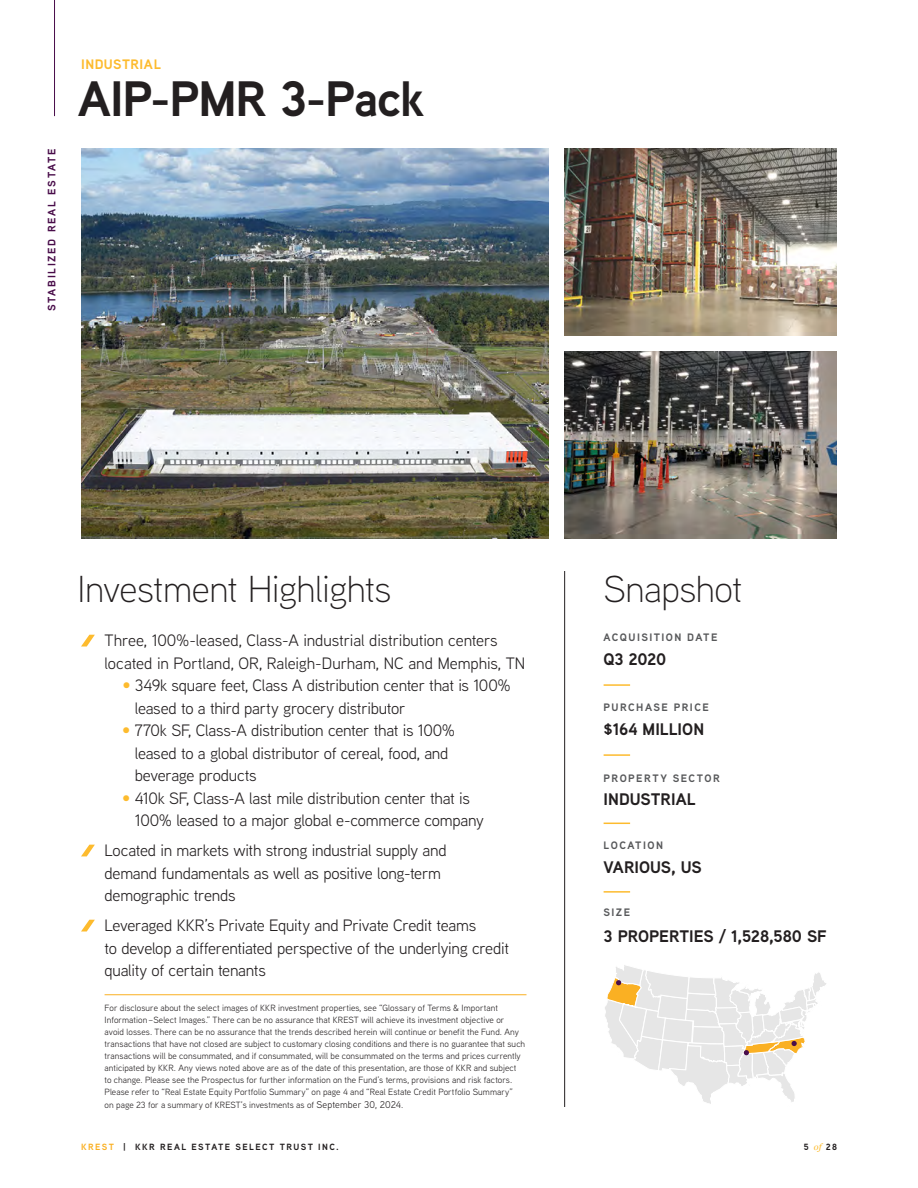
<style>
.page{position:relative;width:918px;height:1188px;background:#fff}
.page>*{position:absolute;margin:0;border:0;box-sizing:border-box;transform-origin:0 0}
.t1{font:700 49.65px "Aaux Next";letter-spacing:-.025em;color:#231f20}
.Headline{font:300 37.5px "Aaux Next";letter-spacing:-.015em;color:#231f20}
.Text{font:700 16.8px "Aaux Next";letter-spacing:-.005em;color:#231f20}
.Boddy{font:16.5px/22.5px "Aaux Next";letter-spacing:-.015em;color:#231f20}
.t2{font:700 13.65px "Aaux Next";letter-spacing:.045em;color:#fdbb2e}
.SubTitle{font:700 10.8px "Aaux Next";letter-spacing:.13em;color:#57585a}
.Sidebar{font:700 10.8px "Aaux Next";letter-spacing:.155em;color:#480c49}
.No_Body{font:9px/12.1px "Aaux Next";letter-spacing:.01em;color:#231f20}
.t3{font:700 9px "Aaux Next";letter-spacing:.16em;color:#231f20}
.s1{font-family:"Avenir";color:#fdbb2e}
.s2{font-size:9.75px}
.s3{color:#fab023}
.s4{font-family:"Georgia";font-weight:400;font-style:italic;color:#fdbb2e}
</style>
<div class="page">
<img style="left:81px;top:149px;width:468px;height:389px">
<hr style="left:54px;top:0;width:1px;height:116px;background:#480c49">
<hr style="left:604px;top:684px;width:26px;height:2px;background:#fdbb2e">
<hr style="left:604px;top:754px;width:26px;height:2px;background:#fdbb2e">
<svg style="left:604px;top:823px;width:26px;height:1px"></svg>
<hr style="left:604px;top:891px;width:26px;height:2px;background:#fdbb2e">
<hr style="left:564px;top:571px;width:1px;height:536px;background:#231f20">
<svg style="left:81px;top:635px;width:14px;height:12px"></svg>
<svg style="left:81px;top:920px;width:14px;height:12px"></svg>
<svg style="left:81px;top:845px;width:14px;height:11px"></svg>
<img style="left:565px;top:149px;width:272px;height:186px">
<img style="left:565px;top:352px;width:272px;height:186px">
<svg style="left:605px;top:965px;width:221px;height:139px"></svg>
<hr style="left:105px;top:994px;width:421px;height:1px;background:#fab023">
<p class="Sidebar" style="left:44px;top:311px;width:164px;rotate:-90deg">STABILIZED REAL ESTATE</p>
<p class="t2" style="left:81px;top:54px;width:82px">INDUSTRIAL</p>
<p class="t1" style="left:78px;top:64px;width:347px">AIP-PMR 3-Pack</p>
<p class="Headline" style="left:77px;top:564px;width:316px">Investment Highlights</p>
<p class="Boddy" style="left:105px;top:629px;width:422px">Three, 100%-leased, Class-A industrial distribution centers located in Portland, OR, Raleigh-Durham, NC and Memphis, TN</p>
<p class="Boddy" style="left:135px;top:674px;width:377px;text-indent:-13px"><span class="s1">•</span> 349k square feet, Class A distribution center that is 100% leased to a third party grocery distributor</p>
<p class="Boddy" style="left:135px;top:719px;width:322px;text-indent:-13px"><span class="s1">•</span> 770k SF, Class-A distribution center that is 100% leased to a global distributor of cereal, food, and beverage products</p>
<p class="Boddy" style="left:135px;top:786px;width:351px;text-indent:-13px"><span class="s1">•</span> 410k SF, Class-A last mile distribution center that is<br>100% leased to a major global e-commerce company</p>
<p class="Boddy" style="left:105px;top:839px;width:344px">Located in markets with strong industrial supply and</p>
<p class="Boddy" style="left:105px;top:861px;width:338px">demand fundamentals as well as positive long-term demographic trends</p>
<p class="Boddy" style="left:105px;top:914px;width:406px">Leveraged KKR’s Private Equity and Private Credit teams<br>to develop a differentiated perspective of the underlying credit quality of certain tenants</p>
<p class="No_Body" style="left:105px;top:1001px;width:422px">For disclosure about the select images of KKR investment properties, see “Glossary of Terms &amp; Important Information–Select Images.” There can be no assurance that KREST will achieve its investment objective or avoid losses. There can be no assurance that the trends described herein will continue or benefit the Fund. Any transactions that have not closed are subject to customary closing conditions and there is no guarantee that such transactions will be consummated, and if consummated, will be consummated on the terms and prices currently anticipated by KKR. Any views noted above are as of the date of this presentation, are those of KKR and subject to change. Please see the Prospectus for further information on the Fund’s terms, provisions and risk factors.<br>Please refer to “Real Estate Equity Portfolio Summary” on page 4 and “Real Estate Credit Portfolio Summary”<br>on page 23 for a summary of KREST’s investments as of <span class="s2">September 30, 2024</span>.</p>
<p class="Headline" style="left:604px;top:564px;width:141px">Snapshot</p>
<p class="SubTitle" style="left:604px;top:629px;width:115px">ACQUISITION DATE</p>
<p class="Text" style="left:604px;top:648px;width:64px">Q3 2020</p>
<p class="SubTitle" style="left:604px;top:699px;width:107px">PURCHASE PRICE</p>
<p class="Text" style="left:604px;top:717px;width:102px">$164 MILLION</p>
<p class="SubTitle" style="left:604px;top:770px;width:118px">PROPERTY SECTOR</p>
<p class="Text" style="left:604px;top:787px;width:94px">INDUSTRIAL</p>
<p class="SubTitle" style="left:604px;top:837px;width:61px">LOCATION</p>
<p class="Text" style="left:604px;top:856px;width:100px">VARIOUS, US</p>
<p class="SubTitle" style="left:604px;top:905px;width:28px">SIZE</p>
<p class="Text" style="left:604px;top:924px;width:225px">3 PROPERTIES / 1,528,580 SF</p>
<p class="t3" style="left:81px;top:1140px;width:259px"><span class="s3">KREST</span> | KKR REAL ESTATE SELECT TRUST INC.</p>
<p class="t3" style="left:804px;top:1140px;width:35px">5 <span class="s4">of</span> 28</p>
</div>
